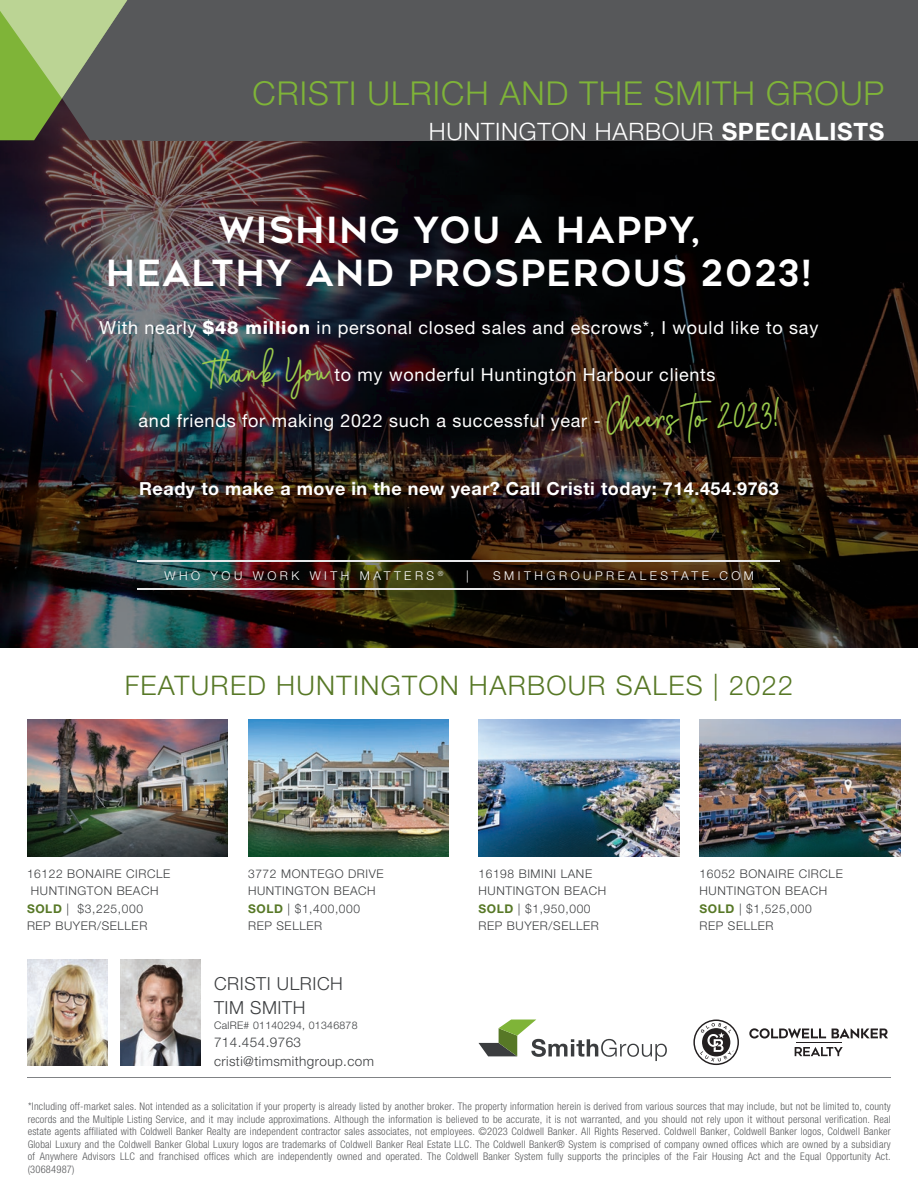
<style>
.page{position:relative;width:918px;height:1188px;background:#fff}
.page>*{position:absolute;margin:0;border:0;box-sizing:border-box;transform-origin:0 0}
.t1{font:700 36px/43.2px "Geometos Neue";letter-spacing:.05em;color:#fff;text-align:center}
.t2{font:300 33px "Helvetica Neue LT Std";letter-spacing:.03em;color:#7fb438}
.t3{font:300 27px "Helvetica Neue LT Std";letter-spacing:.05em;color:#577826}
.t4{font:300 24px "Helvetica Neue LT Std";letter-spacing:.03em;color:#fff}
.t5{font:18px "Helvetica Neue LT Std";letter-spacing:.04em;color:#fff}
.t6{font:700 18px "Helvetica Neue LT Std";letter-spacing:.03em;color:#fff}
.t7{font:300 18px/23.7px "Helvetica Neue LT Std";letter-spacing:.03em;color:#3b3d3f}
.t8{font:300 13.5px/18.3px "Helvetica Neue LT Std";letter-spacing:.03em;color:#3b3d3f}
.t9{font:300 12.15px "Helvetica Neue LT Std";letter-spacing:.29em;color:#fff}
.t10{font:300 12px/17.7px "Helvetica Neue LT Std";letter-spacing:.05em;color:#3b3d3f}
.t11{font:300 condensed 10.5px/12.6px "Helvetica Neue LT Std";letter-spacing:.02em;color:#57585a;text-align:justify}
.t12{font:300 10.5px "Helvetica Neue LT Std";letter-spacing:.03em;color:#3b3d3f}
.s1{font-weight:700}
.s2{font-weight:800}
.s3{font-family:"City Streetwear US";font-weight:700;font-size:33px;color:#9ccc4d}
.s4{font-weight:700;color:#577826}
</style>
<div class="page">
<img style="left:0;top:140px;width:918px;height:508px">
<hr style="left:138px;top:588px;width:642px;height:2px;background:#e8e9eb">
<hr style="left:138px;top:560px;width:642px;height:2px;background:#e8e9eb">
<div style="left:142px;top:0;width:776px;height:140px;background:#57585a"></div>
<div style="left:127px;top:0;width:15px;height:140px;background:#57585a"></div>
<svg style="left:0;top:0;width:127px;height:140px;background:#859a63"></svg>
<img style="left:27px;top:959px;width:80px;height:107px">
<img style="left:120px;top:959px;width:81px;height:107px">
<svg style="left:479px;top:1020px;width:188px;height:41px"></svg>
<svg style="left:693px;top:1020px;width:46px;height:45px"></svg>
<hr style="left:796px;top:1042px;width:45px;height:1px;background:#231f20">
<svg style="left:832px;top:1029px;width:56px;height:9px"></svg>
<svg style="left:749px;top:1028px;width:77px;height:11px"></svg>
<svg style="left:795px;top:1047px;width:48px;height:9px"></svg>
<hr style="left:27px;top:1078px;width:864px;height:1px;background:#808285">
<img style="left:27px;top:719px;width:201px;height:138px">
<img style="left:478px;top:719px;width:201px;height:138px">
<img style="left:248px;top:719px;width:201px;height:138px">
<img style="left:700px;top:719px;width:200px;height:138px">
<h2 class="t2" style="left:252px;top:74px;width:633px">CRISTI ULRICH AND THE SMITH GROUP</h2>
<h3 class="t4" style="left:429px;top:117px;width:457px">HUNTINGTON HARBOUR <span class="s1">SPECIALISTS</span></h3>
<h1 class="t1" style="left:106px;top:210px;width:707px">WISHING YOU A HAPPY,<br>HEALTHY AND PROSPEROUS 2023!</h1>
<h3 class="t5" style="left:100px;top:317px;width:720px">With nearly <span class="s2">$48 million</span> in personal closed sales and escrows*, I would like to say</h3>
<h3 class="t5" style="left:202px;top:364px;width:515px"><span class="s3">Thank You</span> to my wonderful Huntington Harbour clients</h3>
<h3 class="t5" style="left:139px;top:410px;width:642px">and friends for making 2022 such a successful year - <span class="s3">Cheers to 2023!</span></h3>
<h3 class="t6" style="left:139px;top:477px;width:641px">Ready to make a move in the new year? Call Cristi today: 714.454.9763</h3>
<p class="t9" style="left:165px;top:568px;width:280px">WHO YOU WORK WITH MATTERS <sup>®</sup></p>
<p class="t9" style="left:466px;top:568px;width:4px">|</p>
<p class="t9" style="left:493px;top:568px;width:262px">SMITHGROUPREALESTATE.COM</p>
<h3 class="t3" style="left:125px;top:669px;width:670px">FEATURED HUNTINGTON HARBOUR SALES | 2022</h3>
<p class="t10" style="left:27px;top:864px;width:145px">16122 BONAIRE CIRCLE</p>
<p class="t10" style="left:31px;top:882px;width:129px">HUNTINGTON BEACH</p>
<p class="t10" style="left:27px;top:899px;width:118px"><span class="s4">SOLD</span> | $3,225,000</p>
<p class="t10" style="left:27px;top:917px;width:122px">REP BUYER/SELLER</p>
<p class="t10" style="left:248px;top:864px;width:137px">3772 MONTEGO DRIVE<br>HUNTINGTON BEACH<br><span class="s4">SOLD</span> | $1,400,000<br>REP SELLER</p>
<p class="t10" style="left:700px;top:864px;width:145px">16052 BONAIRE CIRCLE<br>HUNTINGTON BEACH<br><span class="s4">SOLD</span> | $1,525,000<br>REP SELLER</p>
<p class="t10" style="left:478px;top:864px;width:129px">16198 BIMINI LANE<br>HUNTINGTON BEACH<br><span class="s4">SOLD</span> | $1,950,000<br>REP BUYER/SELLER</p>
<h3 class="t7" style="left:214px;top:972px;width:130px">CRISTI ULRICH<br>TIM SMITH</h3>
<p class="t12" style="left:214px;top:1019px;width:145px">CalRE# 01140294, 01346878</p>
<p class="t8" style="left:214px;top:1033px;width:161px">714.454.9763 cristi@timsmithgroup.com</p>
<p class="t11" style="left:28px;top:1100px;width:865px">*Including off-market sales. Not intended as a solicitation if your property is already listed by another broker. The property information herein is derived from various sources that may include, but not be limited to, county records and the Multiple Listing Service, and it may include approximations. Although the information is believed to be accurate, it is not warranted, and you should not rely upon it without personal verification. Real estate agents affiliated with Coldwell Banker Realty are independent contractor sales associates, not employees. ©2023 Coldwell Banker. All Rights Reserved. Coldwell Banker, Coldwell Banker logos, Coldwell Banker Global Luxury and the Coldwell Banker Global Luxury logos are trademarks of Coldwell Banker Real Estate LLC. The Coldwell Banker® System is comprised of company owned offices which are owned by a subsidiary of Anywhere Advisors LLC and franchised offices which are independently owned and operated. The Coldwell Banker System fully supports the principles of the Fair Housing Act and the Equal Opportunity Act. (30684987)</p>
</div>
